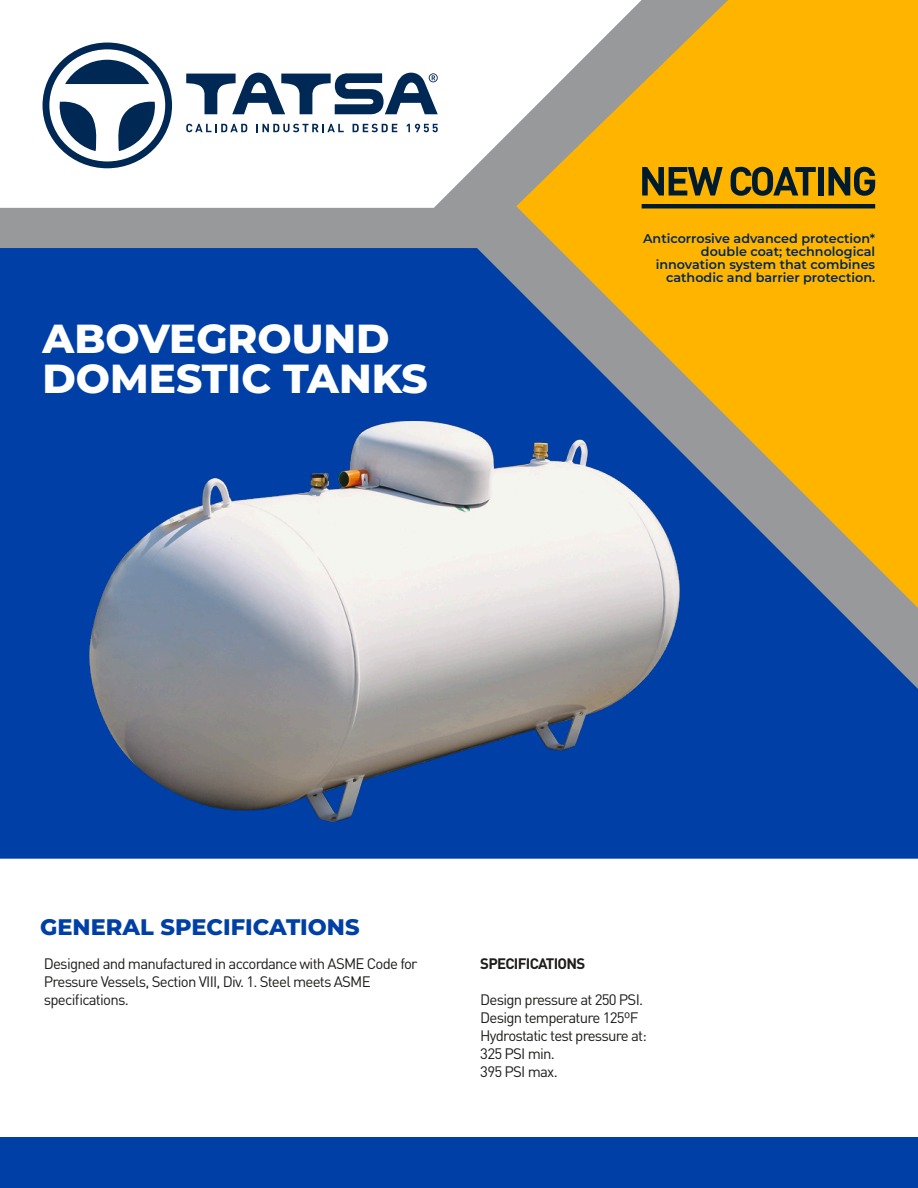
<style>
.page{position:relative;width:918px;height:1188px;background:#fff}
.page>*{position:absolute;margin:0;border:0;box-sizing:border-box;transform-origin:0 0}
.t1{font:800 40.5px/40.5px "Montserrat";color:#fff}
.t2{font:800 22.5px "Montserrat";color:#0040a6}
.t3{font:15px/18px "DIN Pro";letter-spacing:-.05em;color:#1e1d1b}
.t4{font:700 15px "DIN Pro";letter-spacing:-.05em;color:#1e1d1b}
.t5{font:600 12.75px/12.8px "Montserrat";color:#002855;text-align:right}
</style>
<div class="page">
<div style="left:0;top:0;width:918px;height:799px;background:#97999b"></div>
<div style="left:0;top:248px;width:918px;height:611px;background:#0040a6"></div>
<img style="left:90px;top:422px;width:590px;height:399px">
<div style="left:0;top:0;width:516px;height:208px;background:#fff"></div>
<svg style="left:516px;top:0;width:402px;height:608px;fill:#ffb500"></svg>
<svg style="left:186px;top:73px;width:252px;height:41px;background:#788da5"></svg>
<svg style="left:43px;top:43px;width:129px;height:125px;background:#9aaabb"></svg>
<svg style="left:186px;top:124px;width:61px;height:8px"></svg>
<svg style="left:256px;top:124px;width:88px;height:8px"></svg>
<svg style="left:353px;top:124px;width:44px;height:8px"></svg>
<svg style="left:407px;top:124px;width:31px;height:8px"></svg>
<svg style="left:642px;top:167px;width:81px;height:29px;background:#736017"></svg>
<svg style="left:731px;top:167px;width:85px;height:29px;background:#836a14"></svg>
<div style="left:818px;top:167px;width:6px;height:29px;background:#001b2b"></div>
<svg style="left:829px;top:167px;width:46px;height:29px"></svg>
<hr style="left:642px;top:204px;width:233px;height:4px;background:#001b2b">
<div style="left:0;top:1137px;width:918px;height:51px;background:#0040a6"></div>
<h1 class="t1" style="left:43px;top:316px;width:387px">ABOVEGROUND<br>DOMESTIC TANKS</h1>
<h2 class="t2" style="left:40px;top:910px;width:321px">GENERAL SPECIFICATIONS</h2>
<p class="t5" style="left:643px;top:232px;width:234px">Anticorrosive advanced protection* double coat; technological innovation system that combines cathodic and barrier protection.</p>
<p class="t3" style="left:44px;top:954px;width:375px">Designed and manufactured in accordance with ASME Code for<br>Pressure Vessels, Section VIII, Div. 1. Steel meets ASME specifications.</p>
<p class="t4" style="left:480px;top:953px;width:107px">SPECIFICATIONS</p>
<p class="t3" style="left:480px;top:990px;width:168px">Design pressure at 250 PSI.<br>Design temperature 125ºF<br>Hydrostatic test pressure at:<br>325 PSI min.<br>395 PSI max.</p>
</div>
